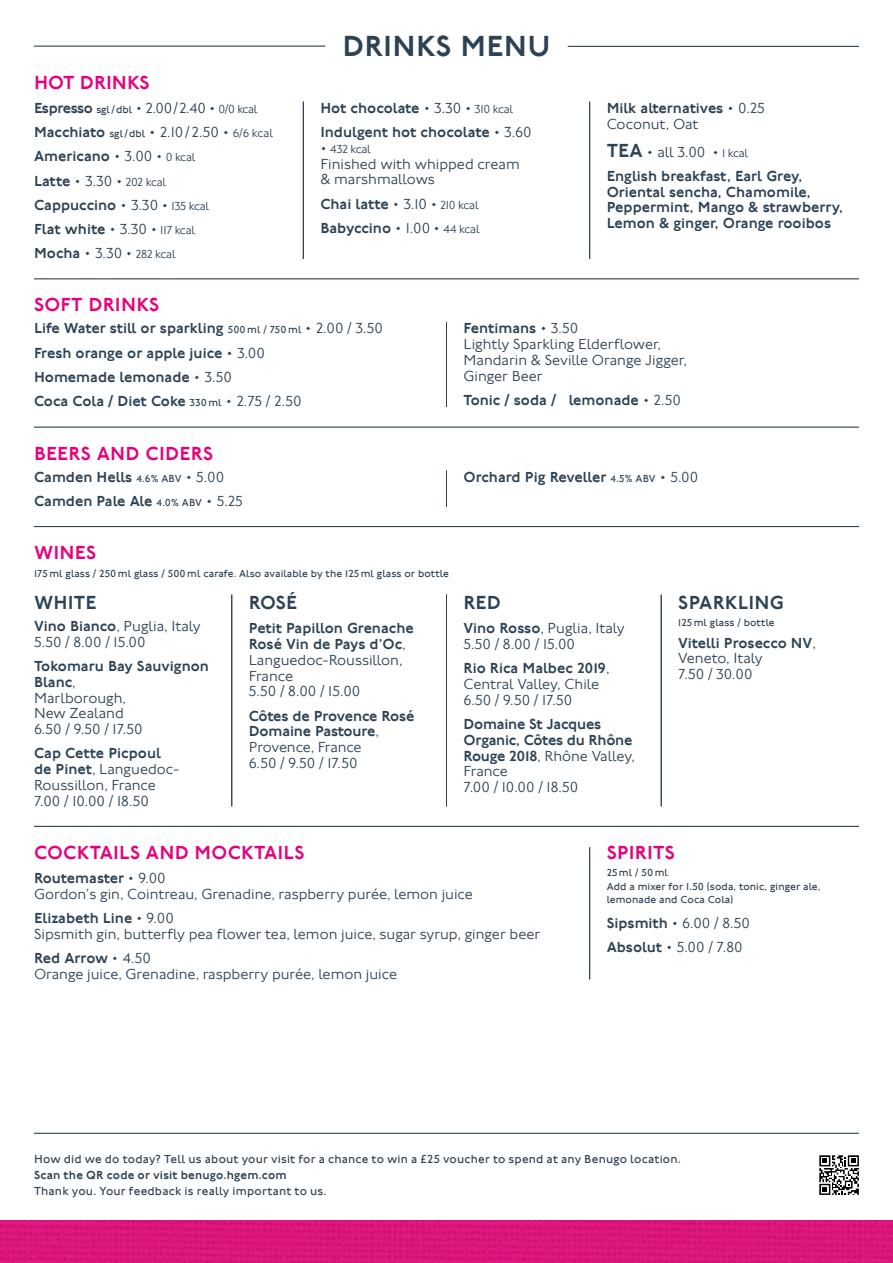
<style>
.page{position:relative;width:893px;height:1263px;background:#fff}
.page>*{position:absolute;margin:0;border:0;box-sizing:border-box;transform-origin:0 0}
.t1{font:500 30px "Johnston 100";letter-spacing:.01em;color:#2c4255}
.t2{font:500 19.5px "Johnston 100";letter-spacing:.01em;color:#e6007d}
.t3{font:500 19.5px "Johnston 100";letter-spacing:.01em;color:#2c4255}
.t4{font:500 15px/24.3px "Johnston 100";color:#2c4255}
.t5{font:300 15px/15.8px "Johnston 100";color:#2c4255}
.t6{font:12px "Johnston 100";letter-spacing:.015em;color:#2c4255}
.t7{font:300 12px "Johnston 100";letter-spacing:-.025em;color:#2c4255}
.t8{font:500 12px "Johnston 100";letter-spacing:.015em;color:#2c4255}
.t9{font:10.5px/13.5px "Johnston 100";letter-spacing:.01em;color:#2c4255}
.s1{font-weight:400;font-size:10.5px}
.s2{font-weight:300}
.s3{font-weight:300;font-size:12px}
.s4{font-weight:500;font-size:15px}
.s5{font-size:15px}
.s6{font-size:19.5px}
.s7{font-weight:500}
</style>
<div class="page">
<svg style="left:0;top:1220px;width:446px;height:43px;background:#d9157a"></svg>
<img style="left:446px;top:1220px;width:447px;height:43px">
<hr style="left:34px;top:46px;width:291px;height:1px;background:#2c4255">
<hr style="left:568px;top:46px;width:291px;height:1px;background:#2c4255">
<hr style="left:303px;top:102px;width:1px;height:157px;background:#2c4255">
<hr style="left:589px;top:102px;width:1px;height:157px;background:#2c4255">
<hr style="left:34px;top:278px;width:825px;height:1px;background:#2c4255">
<hr style="left:446px;top:322px;width:1px;height:85px;background:#2c4255">
<hr style="left:34px;top:427px;width:825px;height:1px;background:#2c4255">
<hr style="left:446px;top:471px;width:1px;height:36px;background:#2c4255">
<hr style="left:34px;top:526px;width:825px;height:1px;background:#2c4255">
<hr style="left:231px;top:594px;width:1px;height:212px;background:#2c4255">
<hr style="left:446px;top:594px;width:1px;height:212px;background:#2c4255">
<hr style="left:661px;top:594px;width:1px;height:212px;background:#2c4255">
<hr style="left:589px;top:847px;width:1px;height:132px;background:#2c4255">
<hr style="left:34px;top:826px;width:825px;height:1px;background:#2c4255">
<svg style="left:819px;top:1155px;width:40px;height:40px"></svg>
<hr style="left:34px;top:1133px;width:825px;height:1px;background:#2c4255">
<h2 class="t2" style="left:34px;top:71px;width:117px">HOT DRINKS</h2>
<p class="t4" style="left:34px;top:96px;width:241px">Espresso <span class="s1">sgl/dbl</span> • <span class="s2">2.00/2.40 •</span> <span class="s3">0/0 kcal<br></span>Macchiato <span class="s1">sgl/dbl</span> • <span class="s2">2.10/ 2.50 •</span> <span class="s3">6/6 kcal<br></span>Americano • <span class="s2">3.00 •</span> <span class="s3">0 kcal</span></p>
<p class="t7" style="left:34px;top:175px;width:134px"><span class="s4">Latte •</span> <span class="s5">3.30 •</span> 202 kcal</p>
<p class="t4" style="left:34px;top:193px;width:177px">Cappuccino • <span class="s2">3.30 •</span> <span class="s3">135 kcal<br></span>Flat white • <span class="s2">3.30 •</span> <span class="s3">117 kcal</span></p>
<p class="t7" style="left:34px;top:248px;width:143px"><span class="s4">Mocha •</span> <span class="s5">3.30 •</span> 282 kcal</p>
<h1 class="t1" style="left:342px;top:30px;width:209px">DRINKS MENU</h1>
<p class="t4" style="left:320px;top:96px;width:213px">Hot chocolate • <span class="s2">3.30 •</span> <span class="s3">310 kcal<br></span>Indulgent hot chocolate • <span class="s2">3.60</span></p>
<p class="t7" style="left:320px;top:142px;width:52px"><span class="s5">•</span> 432 kcal</p>
<p class="t5" style="left:320px;top:156px;width:201px">Finished with whipped cream &amp; marshmallows</p>
<p class="t4" style="left:320px;top:192px;width:161px">Chai latte • <span class="s2">3.10 •</span> <span class="s3">210 kcal<br></span>Babyccino • <span class="s2">1.00 •</span> <span class="s3">44 kcal</span></p>
<p class="t4" style="left:607px;top:100px;width:160px;line-height:15.8px">Milk alternatives • <span class="s2">0.25<br>Coconut, Oat</span></p>
<p class="t4" style="left:607px;top:140px;width:197px"><span class="s6">TEA</span> • <span class="s2">all 3.00 •</span> <span class="s3">1 kcal<br></span>English breakfast, Earl Grey,</p>
<p class="t4" style="left:607px;top:184px;width:238px;line-height:15.8px">Oriental sencha, Chamomile,<br>Peppermint, Mango &amp; strawberry,<br>Lemon &amp; ginger, Orange rooibos</p>
<h2 class="t2" style="left:34px;top:294px;width:127px">SOFT DRINKS</h2>
<p class="t4" style="left:34px;top:316px;width:350px">Life Water still or sparkling <span class="s1">500ml / 750ml</span> • <span class="s2">2.00 / 3.50<br></span>Fresh orange or apple juice • <span class="s2">3.00<br></span>Homemade lemonade • <span class="s2">3.50<br></span>Coca Cola / Diet Coke <span class="s1">330ml</span> • <span class="s2">2.75 / 2.50</span></p>
<p class="t5" style="left:463px;top:321px;width:225px"><span class="s7">Fentimans •</span> 3.50<br>Lightly Sparkling Elderflower,<br>Mandarin &amp; Seville Orange Jigger,<br>Ginger Beer</p>
<p class="t4" style="left:463px;top:388px;width:219px">Tonic / soda / lemonade • <span class="s2">2.50</span></p>
<h2 class="t2" style="left:34px;top:442px;width:181px">BEERS AND CIDERS</h2>
<p class="t4" style="left:34px;top:465px;width:210px">Camden Hells <span class="s1">4.6% ABV</span> • <span class="s2">5.00<br></span>Camden Pale Ale <span class="s1">4.0% ABV</span> • <span class="s2">5.25</span></p>
<p class="t4" style="left:463px;top:465px;width:236px">Orchard Pig Reveller <span class="s1">4.5% ABV</span> • <span class="s2">5.00</span></p>
<h2 class="t2" style="left:34px;top:542px;width:64px">WINES</h2>
<p class="t9" style="left:34px;top:567px;width:416px">175ml glass / 250ml glass / 500ml carafe. Also available by the 125ml glass or bottle</p>
<h2 class="t3" style="left:34px;top:592px;width:64px">WHITE</h2>
<p class="t5" style="left:34px;top:618px;width:168px"><span class="s7">Vino Bianco</span>, Puglia, Italy<br>5.50 / 8.00 / 15.00</p>
<p class="t5" style="left:34px;top:658px;width:176px"><span class="s7">Tokomaru Bay Sauvignon<br>Blanc</span>,<br>Marlborough,<br>New Zealand<br>6.50 / 9.50 / 17.50</p>
<p class="t5" style="left:34px;top:746px;width:147px"><span class="s7">Cap Cette Picpoul de Pinet</span>, Languedoc-<br>Roussillon, France<br>7.00 / 10.00 / 18.50</p>
<h2 class="t3" style="left:249px;top:592px;width:50px">ROSÉ</h2>
<p class="t5" style="left:249px;top:621px;width:166px"><span class="s7">Petit Papillon Grenache<br>Rosé Vin de Pays d’Oc</span>,<br>Languedoc-Roussillon,<br>France<br>5.50 / 8.00 / 15.00</p>
<p class="t4" style="left:249px;top:708px;width:167px;line-height:15.8px">Côtes de Provence Rosé<br>Domaine Pastoure<span class="s2">,<br>Provence, France<br>6.50 / 9.50 / 17.50</span></p>
<h2 class="t3" style="left:678px;top:592px;width:107px">SPARKLING</h2>
<p class="t9" style="left:678px;top:615px;width:98px">125ml glass / bottle</p>
<p class="t5" style="left:678px;top:635px;width:139px"><span class="s7">Vitelli Prosecco NV</span>,<br>Veneto, Italy<br>7.50 / 30.00</p>
<h2 class="t3" style="left:463px;top:592px;width:39px">RED</h2>
<p class="t5" style="left:463px;top:621px;width:163px"><span class="s7">Vino Rosso</span>, Puglia, Italy<br>5.50 / 8.00 / 15.00</p>
<p class="t5" style="left:463px;top:661px;width:147px"><span class="s7">Rio Rica Malbec 2019</span>,<br>Central Valley, Chile<br>6.50 / 9.50 / 17.50</p>
<p class="t4" style="left:463px;top:716px;width:173px;line-height:15.8px">Domaine St Jacques<br>Organic, Côtes du Rhône<br>Rouge 2018<span class="s2">, Rhône Valley,<br>France<br>7.00 / 10.00 / 18.50</span></p>
<h2 class="t2" style="left:34px;top:841px;width:272px">COCKTAILS AND MOCKTAILS</h2>
<p class="t5" style="left:34px;top:870px;width:440px"><span class="s7">Routemaster •</span> 9.00<br>Gordon’s gin, Cointreau, Grenadine, raspberry purée, lemon juice</p>
<p class="t5" style="left:34px;top:910px;width:508px"><span class="s7">Elizabeth Line •</span> 9.00<br>Sipsmith gin, butterfly pea flower tea, lemon juice, sugar syrup, ginger beer</p>
<p class="t5" style="left:34px;top:950px;width:365px"><span class="s7">Red Arrow •</span> 4.50<br>Orange juice, Grenadine, raspberry purée, lemon juice</p>
<h2 class="t2" style="left:607px;top:841px;width:70px">SPIRITS</h2>
<p class="t9" style="left:607px;top:866px;width:215px">25ml / 50ml<br>Add a mixer for 1.50 (soda, tonic, ginger ale, lemonade and Coca Cola)</p>
<p class="t5" style="left:607px;top:911px;width:145px;line-height:24.3px"><span class="s7">Sipsmith •</span> 6.00 / 8.50<br><span class="s7">Absolut •</span> 5.00 / 7.80</p>
<p class="t6" style="left:34px;top:1153px;width:648px">How did we do today? Tell us about your visit for a chance to win a £25 voucher to spend at any Benugo location.</p>
<p class="t8" style="left:34px;top:1168px;width:254px">Scan the QR code or visit benugo.hgem.com</p>
<p class="t6" style="left:34px;top:1184px;width:294px">Thank you. Your feedback is really important to us.</p>
</div>
